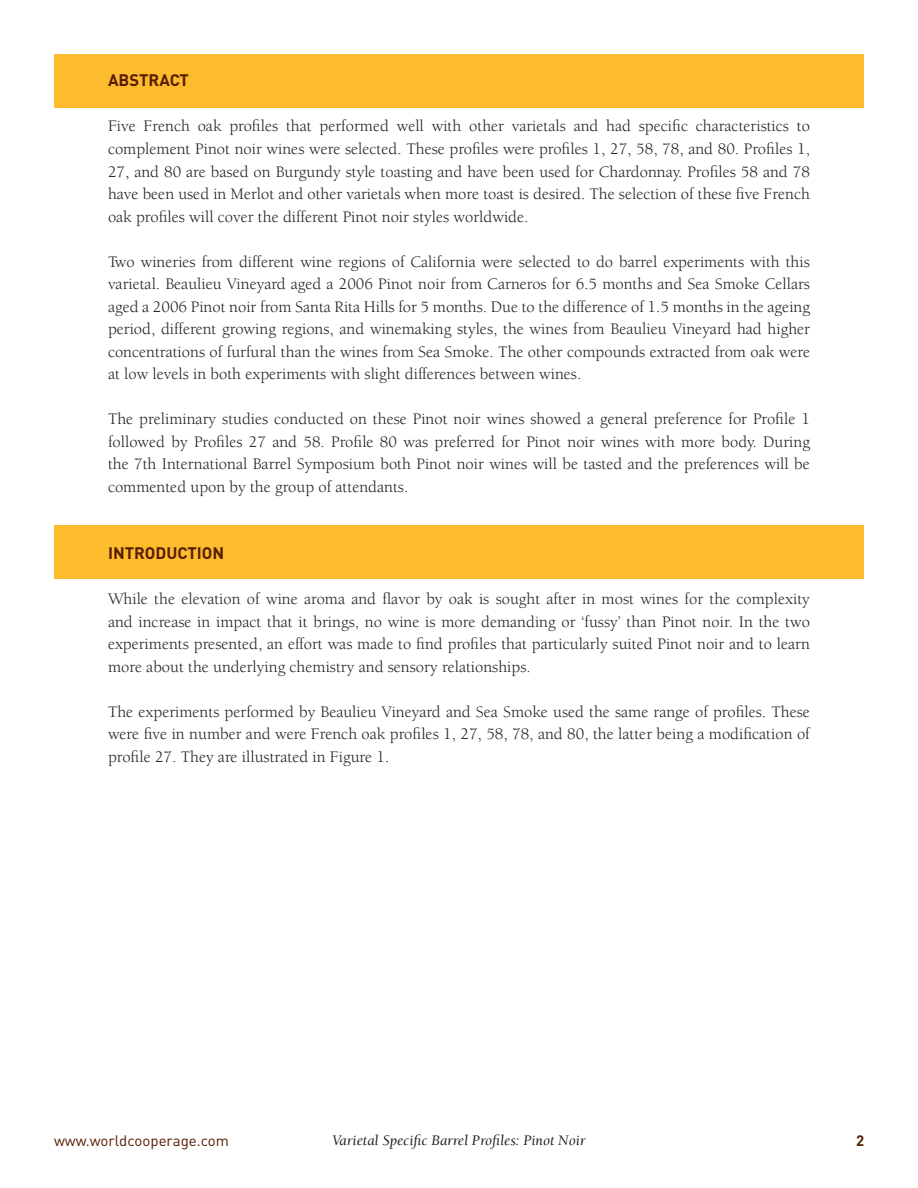
<style>
.page{position:relative;width:918px;height:1188px;background:#fff}
.page>*{position:absolute;margin:0;border:0;box-sizing:border-box;transform-origin:0 0}
.t1{font:16.5px/22.5px "Berkeley";color:#231f20;text-align:justify}
.t2{font:700 16.5px "DIN";color:#581c00}
.t3{font:italic 15px "Berkeley";color:#231f20}
.t4{font:15px "DIN";color:#581c00}
.t5{font:700 15px "DIN";color:#581c00}
</style>
<div class="page">
<div style="left:54px;top:525px;width:810px;height:54px;background:#fdbb2e"></div>
<div style="left:54px;top:54px;width:810px;height:54px;background:#fdbb2e"></div>
<p class="t2" style="left:108px;top:70px;width:83px">ABSTRACT</p>
<p class="t1" style="left:108px;top:115px;width:704px">Five French oak profiles that performed well with other varietals and had specific characteristics to complement Pinot noir wines were selected. These profiles were profiles 1, 27, 58, 78, and 80. Profiles 1, 27, and 80 are based on Burgundy style toasting and have been used for Chardonnay. Profiles 58 and 78 have been used in Merlot and other varietals when more toast is desired. The selection of these five French oak profiles will cover the different Pinot noir styles worldwide.</p>
<p class="t1" style="left:108px;top:250px;width:704px">Two wineries from different wine regions of California were selected to do barrel experiments with this varietal. Beaulieu Vineyard aged a 2006 Pinot noir from Carneros for 6.5 months and Sea Smoke Cellars aged a 2006 Pinot noir from Santa Rita Hills for 5 months. Due to the difference of 1.5 months in the ageing period, different growing regions, and winemaking styles, the wines from Beaulieu Vineyard had higher concentrations of furfural than the wines from Sea Smoke. The other compounds extracted from oak were at low levels in both experiments with slight differences between wines.</p>
<p class="t1" style="left:108px;top:408px;width:703px">The preliminary studies conducted on these Pinot noir wines showed a general preference for Profile 1 followed by Profiles 27 and 58. Profile 80 was preferred for Pinot noir wines with more body. During the 7th International Barrel Symposium both Pinot noir wines will be tasted and the preferences will be commented upon by the group of attendants.</p>
<p class="t2" style="left:108px;top:542px;width:118px">INTRODUCTION</p>
<p class="t1" style="left:108px;top:588px;width:704px">While the elevation of wine aroma and flavor by oak is sought after in most wines for the complexity and increase in impact that it brings, no wine is more demanding or ‘fussy’ than Pinot noir. In the two experiments presented, an effort was made to find profiles that particularly suited Pinot noir and to learn more about the underlying chemistry and sensory relationships.</p>
<p class="t1" style="left:108px;top:700px;width:703px">The experiments performed by Beaulieu Vineyard and Sea Smoke used the same range of profiles. These were five in number and were French oak profiles 1, 27, 58, 78, and 80, the latter being a modification of profile 27. They are illustrated in Figure 1.</p>
<p class="t4" style="left:54px;top:1131px;width:177px">www.worldcooperage.com</p>
<p class="t3" style="left:332px;top:1133px;width:255px">Varietal Specific Barrel Profiles: Pinot Noir</p>
<p class="t5" style="left:856px;top:1131px;width:10px">2</p>
</div>
